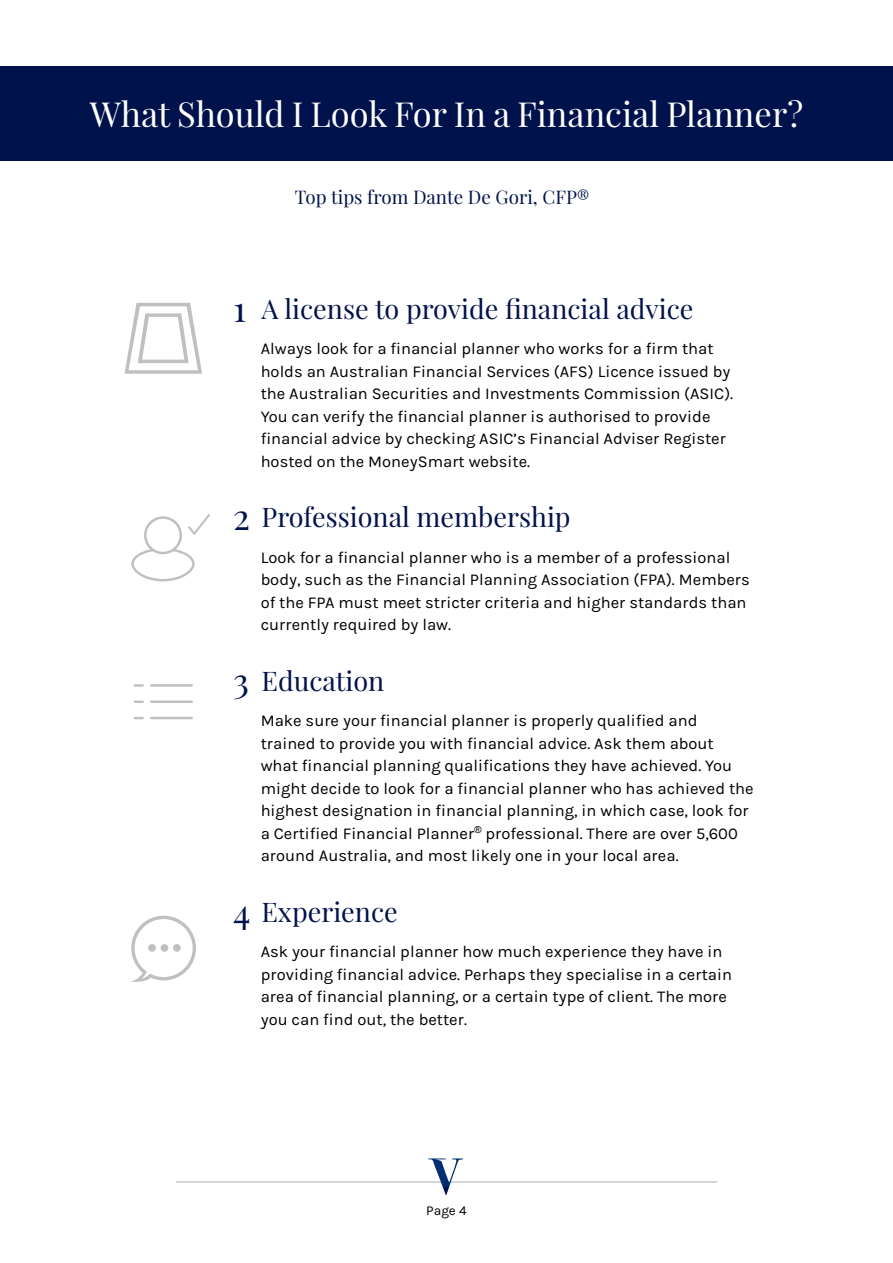
<style>
.page{position:relative;width:893px;height:1263px;background:#fff}
.page>*{position:absolute;margin:0;border:0;box-sizing:border-box;transform-origin:0 0}
.t1{font:34.5px "Playfair Display";color:#fff}
.t2{font:27px "Playfair Display";color:#00124c}
.t3{font:18.75px "Playfair Display";color:#00124c}
.t4{font:16.5px/22.5px "Karla";color:#000}
.t5{font:13.5px "Karla";color:#000}
.s1{font-size:35.25px}
</style>
<div class="page">
<hr style="left:176px;top:1181px;width:541px;height:2px;background:#c7c8ca">
<svg style="left:428px;top:1158px;width:35px;height:37px"></svg>
<div style="left:0;top:66px;width:893px;height:95px;background:#00124c"></div>
<svg style="left:131px;top:514px;width:79px;height:67px"></svg>
<svg style="left:125px;top:303px;width:77px;height:71px"></svg>
<svg style="left:134px;top:717px;width:10px;height:2px"></svg>
<svg style="left:134px;top:700px;width:10px;height:3px"></svg>
<svg style="left:134px;top:684px;width:10px;height:3px"></svg>
<hr style="left:150px;top:717px;width:43px;height:2px;background:#000">
<hr style="left:150px;top:700px;width:43px;height:3px;background:#000">
<hr style="left:150px;top:684px;width:43px;height:3px;background:#000">
<svg style="left:131px;top:916px;width:65px;height:65px"></svg>
<h1 class="t1" style="left:90px;top:92px;width:715px">What Should I Look For In a Financial Planner?</h1>
<p class="t3" style="left:295px;top:185px;width:296px">Top tips from Dante De Gori, CFP®</p>
<h2 class="t2" style="left:233px;top:292px;width:462px"><span class="s1">1</span> A license to provide financial advice</h2>
<p class="t4" style="left:261px;top:338px;width:473px">Always look for a financial planner who works for a firm that holds an Australian Financial Services (AFS) Licence issued by the Australian Securities and Investments Commission (ASIC).<br>You can verify the financial planner is authorised to provide financial advice by checking ASIC’s Financial Adviser Register hosted on the MoneySmart website.</p>
<h2 class="t2" style="left:233px;top:500px;width:339px"><span class="s1">2</span> Professional membership</h2>
<p class="t4" style="left:261px;top:546px;width:491px">Look for a financial planner who is a member of a professional body, such as the Financial Planning Association (FPA). Members of the FPA must meet stricter criteria and higher standards than currently required by law.</p>
<h2 class="t2" style="left:233px;top:664px;width:153px"><span class="s1">3</span> Education</h2>
<p class="t4" style="left:261px;top:710px;width:495px">Make sure your financial planner is properly qualified and trained to provide you with financial advice. Ask them about what financial planning qualifications they have achieved. You might decide to look for a financial planner who has achieved the highest designation in financial planning, in which case, look for a Certified Financial Planner<sup>®</sup> professional. There are over 5,600 around Australia, and most likely one in your local area.</p>
<h2 class="t2" style="left:233px;top:895px;width:166px"><span class="s1">4</span> Experience</h2>
<p class="t4" style="left:261px;top:941px;width:473px">Ask your financial planner how much experience they have in providing financial advice. Perhaps they specialise in a certain area of financial planning, or a certain type of client. The more you can find out, the better.</p>
<p class="t5" style="left:426px;top:1203px;width:42px">Page 4</p>
</div>
